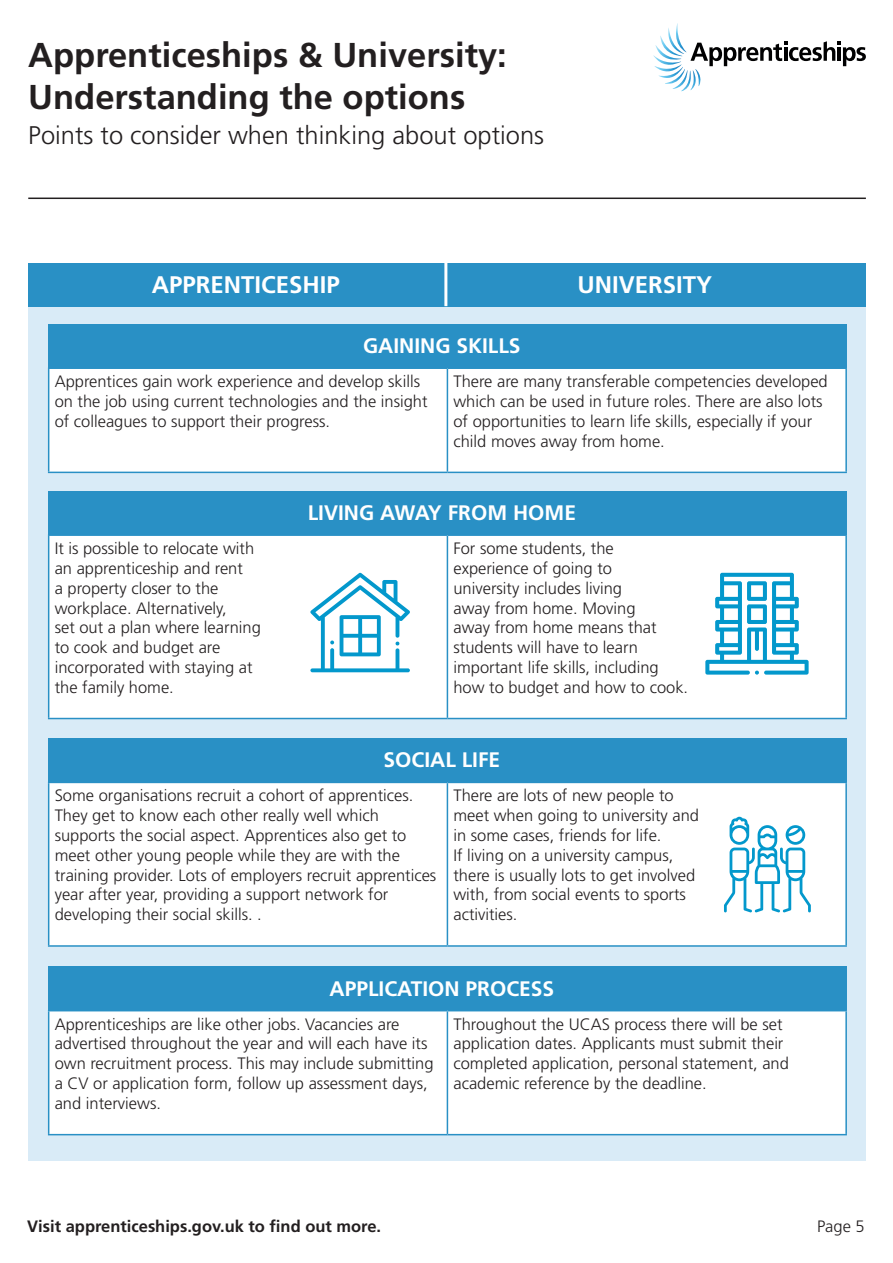
<style>
.page{position:relative;width:893px;height:1263px;background:#fff}
.page>*{position:absolute;margin:0;border:0;box-sizing:border-box;transform-origin:0 0}
.t1{font:700 34.5px/41.4px "Frutiger";color:#231f20}
.t2{font:300 25.5px "Frutiger";color:#231f20}
.t3{font:700 24px "Frutiger";color:#fff}
.t4{font:700 21px "Frutiger";color:#fff}
.t5{font:300 16.5px/19.8px "Frutiger";color:#231f20}
.t6{font:700 16.5px "Frutiger";color:#231f20}
</style>
<div class="page">
<hr style="left:28px;top:198px;width:838px;height:1px;background:#231f20">
<div style="left:28px;top:263px;width:838px;height:898px;background:#d9ebf7"></div>
<div style="left:28px;top:263px;width:838px;height:43px;background:#2990c5"></div>
<div style="left:48px;top:491px;width:799px;height:43px;background:#2990c5"></div>
<div style="left:48px;top:738px;width:799px;height:44px;background:#2990c5"></div>
<div style="left:48px;top:967px;width:799px;height:43px;background:#2990c5"></div>
<div style="left:49px;top:536px;width:796px;height:182px;background:#fff"></div>
<hr style="left:48px;top:534px;width:399px;height:2px;background:#2990c5">
<hr style="left:48px;top:536px;width:1px;height:182px;background:#2990c5">
<hr style="left:447px;top:534px;width:400px;height:2px;background:#2990c5">
<hr style="left:447px;top:536px;width:1px;height:182px;background:#2990c5">
<hr style="left:845px;top:536px;width:2px;height:182px;background:#2990c5">
<hr style="left:48px;top:718px;width:399px;height:1px;background:#2990c5">
<hr style="left:447px;top:718px;width:400px;height:1px;background:#2990c5">
<div style="left:49px;top:783px;width:796px;height:162px;background:#fff"></div>
<hr style="left:48px;top:782px;width:399px;height:1px;background:#2990c5">
<hr style="left:48px;top:783px;width:1px;height:162px;background:#2990c5">
<hr style="left:447px;top:782px;width:400px;height:1px;background:#2990c5">
<hr style="left:447px;top:783px;width:1px;height:162px;background:#2990c5">
<hr style="left:845px;top:783px;width:2px;height:162px;background:#2990c5">
<hr style="left:48px;top:945px;width:399px;height:2px;background:#2990c5">
<hr style="left:447px;top:945px;width:400px;height:2px;background:#2990c5">
<div style="left:49px;top:1011px;width:796px;height:123px;background:#fff"></div>
<hr style="left:48px;top:1010px;width:399px;height:1px;background:#2990c5">
<hr style="left:48px;top:1011px;width:1px;height:123px;background:#2990c5">
<hr style="left:447px;top:1010px;width:400px;height:1px;background:#2990c5">
<hr style="left:447px;top:1011px;width:1px;height:123px;background:#2990c5">
<hr style="left:845px;top:1011px;width:2px;height:123px;background:#2990c5">
<hr style="left:48px;top:1134px;width:399px;height:1px;background:#2990c5">
<hr style="left:447px;top:1134px;width:400px;height:1px;background:#2990c5">
<div style="left:48px;top:324px;width:799px;height:43px;background:#2990c5"></div>
<div style="left:49px;top:369px;width:796px;height:103px;background:#fff"></div>
<hr style="left:48px;top:367px;width:399px;height:2px;background:#2990c5">
<hr style="left:48px;top:369px;width:1px;height:103px;background:#2990c5">
<hr style="left:447px;top:367px;width:400px;height:2px;background:#2990c5">
<hr style="left:447px;top:369px;width:1px;height:103px;background:#2990c5">
<hr style="left:845px;top:369px;width:2px;height:103px;background:#2990c5">
<hr style="left:48px;top:472px;width:399px;height:1px;background:#2990c5">
<hr style="left:447px;top:472px;width:400px;height:1px;background:#2990c5">
<hr style="left:444px;top:263px;width:3px;height:43px;background:#fff">
<svg style="left:724px;top:817px;width:87px;height:95px;background:#bae3f1"></svg>
<svg style="left:705px;top:573px;width:104px;height:102px;background:#99d5ea"></svg>
<svg style="left:310px;top:573px;width:100px;height:99px;background:#b9e2f0"></svg>
<svg style="left:653px;top:23px;width:213px;height:68px"></svg>
<hr style="left:837px;top:47px;width:4px;height:14px;background:#000001">
<p class="t1" style="left:28px;top:35px;width:480px">Apprenticeships &amp; University:<br>Understanding the options</p>
<p class="t2" style="left:28px;top:120px;width:517px">Points to consider when thinking about options</p>
<p class="t3" style="left:152px;top:270px;width:190px">APPRENTICESHIP</p>
<p class="t3" style="left:577px;top:270px;width:136px">UNIVERSITY</p>
<p class="t4" style="left:363px;top:333px;width:159px">GAINING SKILLS</p>
<p class="t5" style="left:55px;top:371px;width:374px">Apprentices gain work experience and develop skills on the job using current technologies and the insight of colleagues to support their progress.</p>
<p class="t5" style="left:453px;top:371px;width:376px">There are many transferable competencies developed which can be used in future roles. There are also lots of opportunities to learn life skills, especially if your child moves away from home.</p>
<p class="t4" style="left:308px;top:500px;width:270px">LIVING AWAY FROM HOME</p>
<p class="t5" style="left:55px;top:538px;width:208px">It is possible to relocate with an apprenticeship and rent<br>a property closer to the workplace. Alternatively,<br>set out a plan where learning to cook and budget are incorporated with staying at the family home.</p>
<p class="t5" style="left:453px;top:538px;width:236px">For some students, the experience of going to<br>university includes living<br>away from home. Moving<br>away from home means that students will have to learn important life skills, including how to budget and how to cook.</p>
<p class="t4" style="left:384px;top:747px;width:118px">SOCIAL LIFE</p>
<p class="t5" style="left:55px;top:786px;width:383px">Some organisations recruit a cohort of apprentices.<br>They get to know each other really well which supports the social aspect. Apprentices also get to meet other young people while they are with the training provider. Lots of employers recruit apprentices year after year, providing a support network for developing their social skills. .</p>
<p class="t5" style="left:453px;top:786px;width:247px">There are lots of new people to meet when going to university and in some cases, friends for life.<br>If living on a university campus, there is usually lots to get involved with, from social events to sports activities.</p>
<p class="t4" style="left:330px;top:976px;width:226px">APPLICATION PROCESS</p>
<p class="t5" style="left:55px;top:1014px;width:380px">Apprenticeships are like other jobs. Vacancies are advertised throughout the year and will each have its own recruitment process. This may include submitting a CV or application form, follow up assessment days, and interviews.</p>
<p class="t5" style="left:453px;top:1014px;width:337px">Throughout the UCAS process there will be set application dates. Applicants must submit their completed application, personal statement, and academic reference by the deadline.</p>
<p class="t6" style="left:27px;top:1217px;width:356px">Visit apprenticeships.gov.uk to find out more.</p>
<p class="t5" style="left:817px;top:1217px;width:49px">Page 5</p>
</div>
